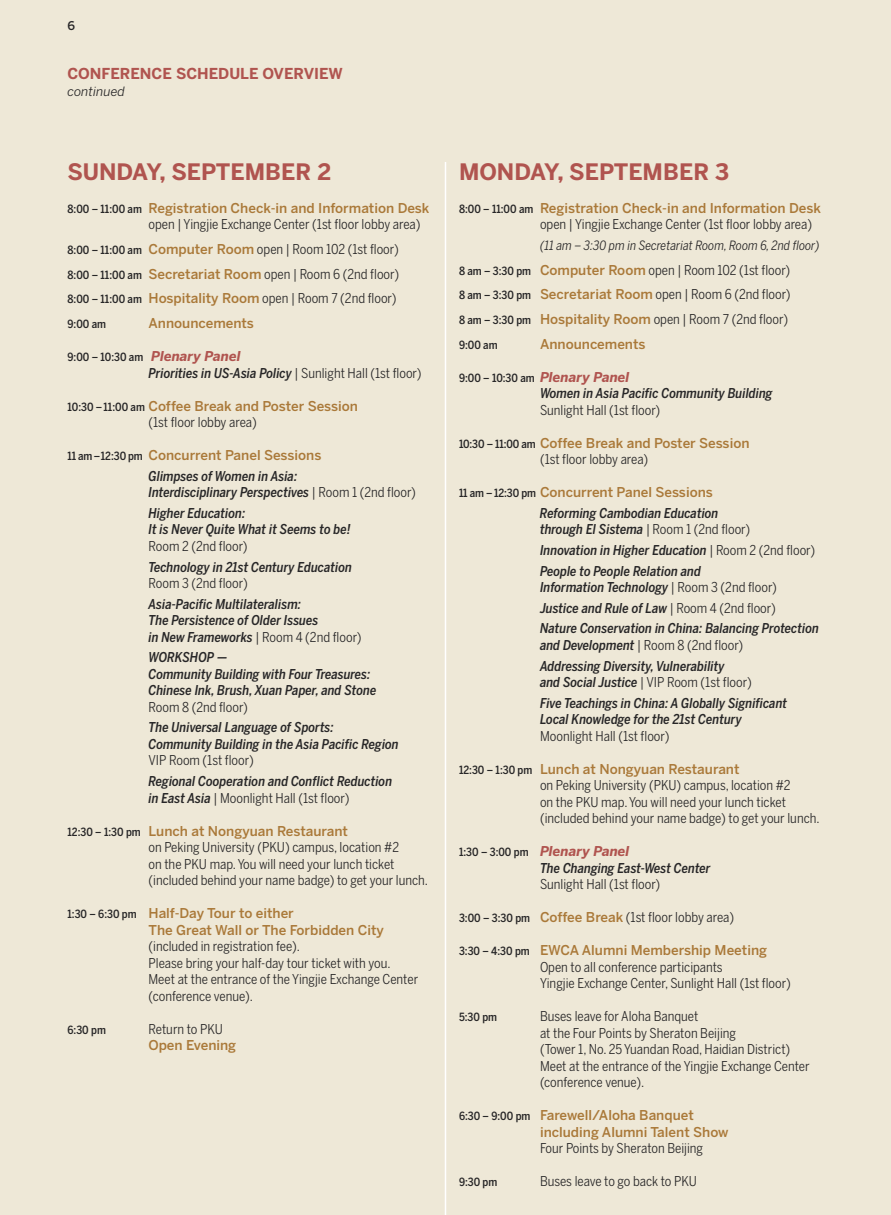
<style>
.page{position:relative;width:891px;height:1215px;background:#eee8d7}
.page>*{position:absolute;margin:0;border:0;box-sizing:border-box;transform-origin:0 0}
.t1{font:700 22.5px "Benton Sans";color:#b0544f}
.t2{font:700 15px "Benton Sans";color:#b0544f}
.t3{font:13.5px/16.5px "Benton Sans Cond";color:#272627}
.t4{font:italic 500 13.5px/16.5px "Benton Sans Cond";color:#272627}
.t5{font:500 13.5px/16.5px "Benton Sans";color:#aa7939}
.t6{font:italic 700 13.5px "Benton Sans";color:#b0544f}
.t7{font:italic 12.75px "Benton Sans Cond";color:#272627}
.t8{font:italic 12.75px "Benton Sans";color:#272627}
.t9{font:500 12px "Benton Sans";color:#272627}
.t10{font:500 11.25px "Benton Sans Cond";color:#272627}
.s1{font-family:"Benton Sans Cond";font-size:11.25px;color:#272627}
.s2{font-weight:500;font-size:11.25px}
.s3{font-family:"Benton Sans";font-weight:500;color:#aa7939}
.s4{font-family:"Benton Sans";font-weight:700;font-style:italic;font-size:13.5px;color:#b0544f}
.s5{font-weight:400;font-style:normal}
.s6{font-family:"Benton Sans Cond";font-weight:500;font-style:normal;font-size:11.25px;color:#272627}
</style>
<div class="page">
<hr style="left:445px;top:162px;width:1px;height:1053px;background:#fff">
<p class="t9" style="left:68px;top:21px;width:9px">6</p>
<p class="t2" style="left:68px;top:68px;width:277px">CONFERENCE SCHEDULE OVERVIEW</p>
<p class="t8" style="left:68px;top:86px;width:59px">continued</p>
<h1 class="t1" style="left:68px;top:163px;width:265px">SUNDAY, SEPTEMBER 2</h1>
<p class="t5" style="left:68px;top:201px;width:364px"><span class="s1">8:00 – 11:00 am</span> Registration Check-in and Information Desk</p>
<p class="t3" style="left:68px;top:212px;width:355px;line-height:24.8px;text-indent:81px">open | Yingjie Exchange Center (1st floor lobby area)<br><span class="s2">8:00 – 11:00 am</span> <span class="s3">Computer Room</span> open | Room 102 (1st floor)<br><span class="s2">8:00 – 11:00 am</span> <span class="s3">Secretariat Room</span> open | Room 6 (2nd floor)<br><span class="s2">8:00 – 11:00 am</span> <span class="s3">Hospitality Room</span> open | Room 7 (2nd floor)</p>
<p class="t10" style="left:68px;top:318px;width:40px">9:00 am</p>
<p class="t5" style="left:148px;top:316px;width:107px">Announcements</p>
<p class="t10" style="left:68px;top:351px;width:175px">9:00 – 10:30 am <span class="s4">Plenary Panel</span></p>
<p class="t4" style="left:148px;top:365px;width:275px">Priorities in US-Asia Policy <span class="s5">| Sunlight Hall (1st floor)</span></p>
<p class="t5" style="left:68px;top:399px;width:292px"><span class="s1">10:30 –11:00 am</span> Coffee Break and Poster Session</p>
<p class="t3" style="left:148px;top:414px;width:110px">(1st floor lobby area)</p>
<p class="t5" style="left:68px;top:448px;width:255px"><span class="s1">11 am–12:30 pm</span> Concurrent Panel Sessions</p>
<p class="t4" style="left:148px;top:468px;width:269px">Glimpses of Women in Asia:<br>Interdisciplinary Perspectives <span class="s5">| Room 1 (2nd floor)</span></p>
<p class="t4" style="left:148px;top:505px;width:204px">Higher Education:<br>It is Never Quite What it Seems to be!</p>
<p class="t3" style="left:149px;top:538px;width:101px">Room 2 (2nd floor)</p>
<p class="t4" style="left:149px;top:559px;width:205px">Technology in 21st Century Education</p>
<p class="t3" style="left:149px;top:575px;width:101px">Room 3 (2nd floor)</p>
<p class="t4" style="left:149px;top:596px;width:215px">Asia-Pacific Multilateralism:<br>The Persistence of Older Issues<br>in New Frameworks <span class="s5">| Room 4 (2nd floor)</span></p>
<p class="t4" style="left:148px;top:649px;width:229px">WORKSHOP —<br>Community Building with Four Treasures:<br>Chinese Ink, Brush, Xuan Paper, and Stone</p>
<p class="t3" style="left:148px;top:699px;width:101px">Room 8 (2nd floor)</p>
<p class="t4" style="left:148px;top:720px;width:252px">The Universal Language of Sports:<br>Community Building in the Asia Pacific Region</p>
<p class="t3" style="left:148px;top:753px;width:107px">VIP Room (1st floor)</p>
<p class="t4" style="left:148px;top:773px;width:245px">Regional Cooperation and Conflict Reduction in East Asia <span class="s5">| Moonlight Hall (1st floor)</span></p>
<p class="t5" style="left:68px;top:824px;width:282px"><span class="s1">12:30 – 1:30 pm</span> Lunch at Nongyuan Restaurant</p>
<p class="t3" style="left:148px;top:839px;width:281px">on Peking University (PKU) campus, location #2<br>on the PKU map. You will need your lunch ticket (included behind your name badge) to get your lunch.</p>
<p class="t5" style="left:148px;top:906px;width:237px;text-indent:-81px"><span class="s1">1:30 – 6:30 pm</span> Half-Day Tour to either<br>The Great Wall or The Forbidden City</p>
<p class="t3" style="left:148px;top:938px;width:271px">(included in registration fee).<br>Please bring your half-day tour ticket with you.<br>Meet at the entrance of the Yingjie Exchange Center (conference venue).</p>
<p class="t10" style="left:68px;top:1023px;width:40px">6:30 pm</p>
<p class="t3" style="left:148px;top:1021px;width:76px">Return to PKU</p>
<p class="t5" style="left:148px;top:1038px;width:89px">Open Evening</p>
<h1 class="t1" style="left:459px;top:163px;width:272px">MONDAY, SEPTEMBER 3</h1>
<p class="t5" style="left:459px;top:201px;width:364px"><span class="s1">8:00 – 11:00 am</span> Registration Check-in and Information Desk</p>
<p class="t3" style="left:540px;top:216px;width:274px">open | Yingjie Exchange Center (1st floor lobby area)</p>
<p class="t7" style="left:540px;top:238px;width:281px">(11 am – 3:30 pm in Secretariat Room, Room 6, 2nd floor)</p>
<p class="t3" style="left:459px;top:258px;width:333px;line-height:24.8px;text-align:justify"><span class="s2">8 am – 3:30 pm</span> <span class="s3">Computer Room</span> open | Room 102 (1st floor)<br><span class="s2">8 am – 3:30 pm</span> <span class="s3">Secretariat Room</span> open | Room 6 (2nd floor)<br><span class="s2">8 am – 3:30 pm</span> <span class="s3">Hospitality Room</span> open | Room 7 (2nd floor)</p>
<p class="t10" style="left:459px;top:338px;width:40px">9:00 am</p>
<p class="t5" style="left:540px;top:337px;width:107px">Announcements</p>
<p class="t10" style="left:459px;top:371px;width:172px">9:00 – 10:30 am <span class="s4">Plenary Panel</span></p>
<p class="t4" style="left:540px;top:385px;width:234px">Women in Asia Pacific Community Building</p>
<p class="t3" style="left:540px;top:402px;width:122px">Sunlight Hall (1st floor)</p>
<p class="t5" style="left:459px;top:436px;width:292px"><span class="s1">10:30 – 11:00 am</span> Coffee Break and Poster Session</p>
<p class="t3" style="left:540px;top:451px;width:110px">(1st floor lobby area)</p>
<p class="t5" style="left:459px;top:485px;width:255px"><span class="s1">11 am –12:30 pm</span> Concurrent Panel Sessions</p>
<p class="t4" style="left:540px;top:505px;width:212px">Reforming Cambodian Education through El Sistema <span class="s5">| Room 1 (2nd floor)</span></p>
<p class="t4" style="left:540px;top:540px;width:277px;line-height:20.7px">Innovation in Higher Education <span class="s5">| Room 2 (2nd floor)<br></span>People to People Relation and</p>
<p class="t4" style="left:540px;top:577px;width:280px;line-height:20.7px">Information Technology <span class="s5">| Room 3 (2nd floor)<br></span>Justice and Rule of Law <span class="s5">| Room 4 (2nd floor)<br></span>Nature Conservation in China: Balancing Protection</p>
<p class="t4" style="left:540px;top:635px;width:205px;line-height:20.7px">and Development <span class="s5">| Room 8 (2nd floor)<br></span>Addressing Diversity, Vulnerability</p>
<p class="t4" style="left:540px;top:672px;width:249px;line-height:20.7px">and Social Justice <span class="s5">| VIP Room (1st floor)<br></span>Five Teachings in China: A Globally Significant</p>
<p class="t4" style="left:540px;top:711px;width:203px">Local Knowledge for the 21st Century</p>
<p class="t3" style="left:540px;top:728px;width:131px">Moonlight Hall (1st floor)</p>
<p class="t5" style="left:459px;top:762px;width:282px"><span class="s1">12:30 – 1:30 pm</span> Lunch at Nongyuan Restaurant</p>
<p class="t3" style="left:540px;top:777px;width:281px">on Peking University (PKU) campus, location #2<br>on the PKU map. You will need your lunch ticket (included behind your name badge) to get your lunch.</p>
<p class="t6" style="left:459px;top:846px;width:172px"><span class="s6">1:30 – 3:00 pm</span> Plenary Panel</p>
<p class="t4" style="left:540px;top:860px;width:172px">The Changing East-West Center</p>
<p class="t3" style="left:540px;top:876px;width:122px">Sunlight Hall (1st floor)</p>
<p class="t3" style="left:459px;top:909px;width:277px"><span class="s2">3:00 – 3:30 pm</span> <span class="s3">Coffee Break</span> (1st floor lobby area)</p>
<p class="t5" style="left:459px;top:943px;width:310px"><span class="s1">3:30 – 4:30 pm</span> EWCA Alumni Membership Meeting</p>
<p class="t3" style="left:540px;top:959px;width:252px">Open to all conference participants<br>Yingjie Exchange Center, Sunlight Hall (1st floor)</p>
<p class="t10" style="left:459px;top:1011px;width:40px">5:30 pm</p>
<p class="t3" style="left:540px;top:1008px;width:271px">Buses leave for Aloha Banquet<br>at the Four Points by Sheraton Beijing<br>(Tower 1, No. 25 Yuandan Road, Haidian District)<br>Meet at the entrance of the Yingjie Exchange Center (conference venue).</p>
<p class="t5" style="left:540px;top:1108px;width:190px;text-indent:-81px"><span class="s1">6:30 – 9:00 pm</span> Farewell/Aloha Banquet including Alumni Talent Show</p>
<p class="t3" style="left:540px;top:1140px;width:165px">Four Points by Sheraton Beijing</p>
<p class="t10" style="left:459px;top:1176px;width:40px">9:30 pm</p>
<p class="t3" style="left:540px;top:1173px;width:158px">Buses leave to go back to PKU</p>
</div>
